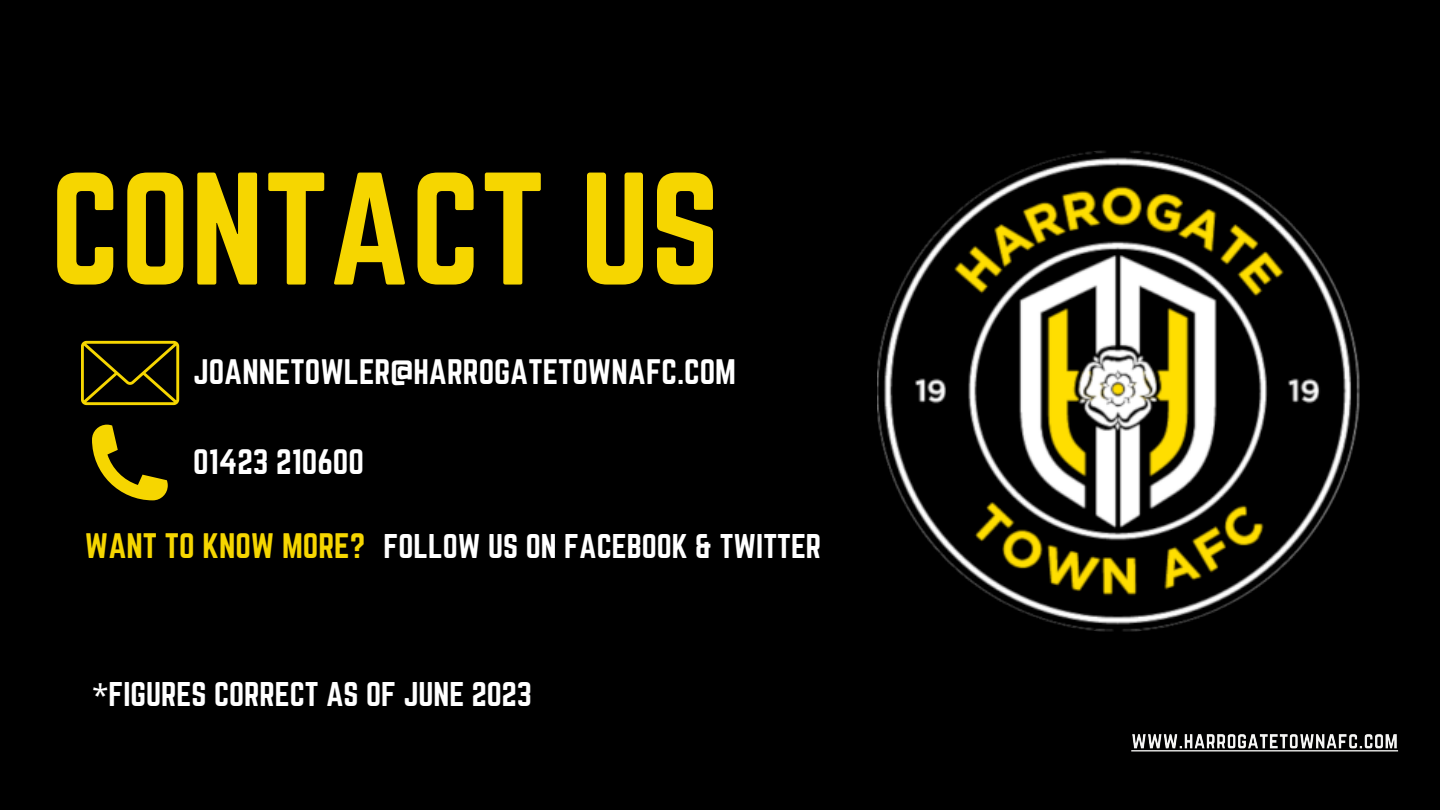
<style>
.page{position:relative;width:1440px;height:810px;background:#000}
.page>*{position:absolute;margin:0;border:0;box-sizing:border-box;transform-origin:0 0}
.t1{font:140px "Norwester";color:#f6d600}
.t2{font:31px "Norwester";color:#fff}
.t3{font:31px "Norwester";color:#f6d600}
.t4{font:30px "Norwester";color:#fff}
.s1{font-family:"Noto Sans"}
</style>
<div class="page">
<svg style="left:81px;top:341px;width:98px;height:64px"></svg>
<svg style="left:92px;top:425px;width:76px;height:75px"></svg>
<img style="left:878px;top:150px;width:481px;height:482px">
<img style="left:1131px;top:734px;width:268px;height:18px">
<p class="t1" style="left:50px;top:145px;width:671px">CONTACT US</p>
<p class="t2" style="left:193px;top:353px;width:544px">JOANNETOWLER@HARROGATETOWNAFC.COM</p>
<p class="t2" style="left:193px;top:443px;width:172px">01423 210600</p>
<p class="t3" style="left:85px;top:527px;width:282px">WANT TO KNOW MORE?</p>
<p class="t4" style="left:384px;top:528px;width:439px">FOLLOW US ON FACEBOOK &amp; TWITTER</p>
<p class="t4" style="left:92px;top:676px;width:441px"><span class="s1">*</span>FIGURES CORRECT AS OF JUNE 2023</p>
</div>
